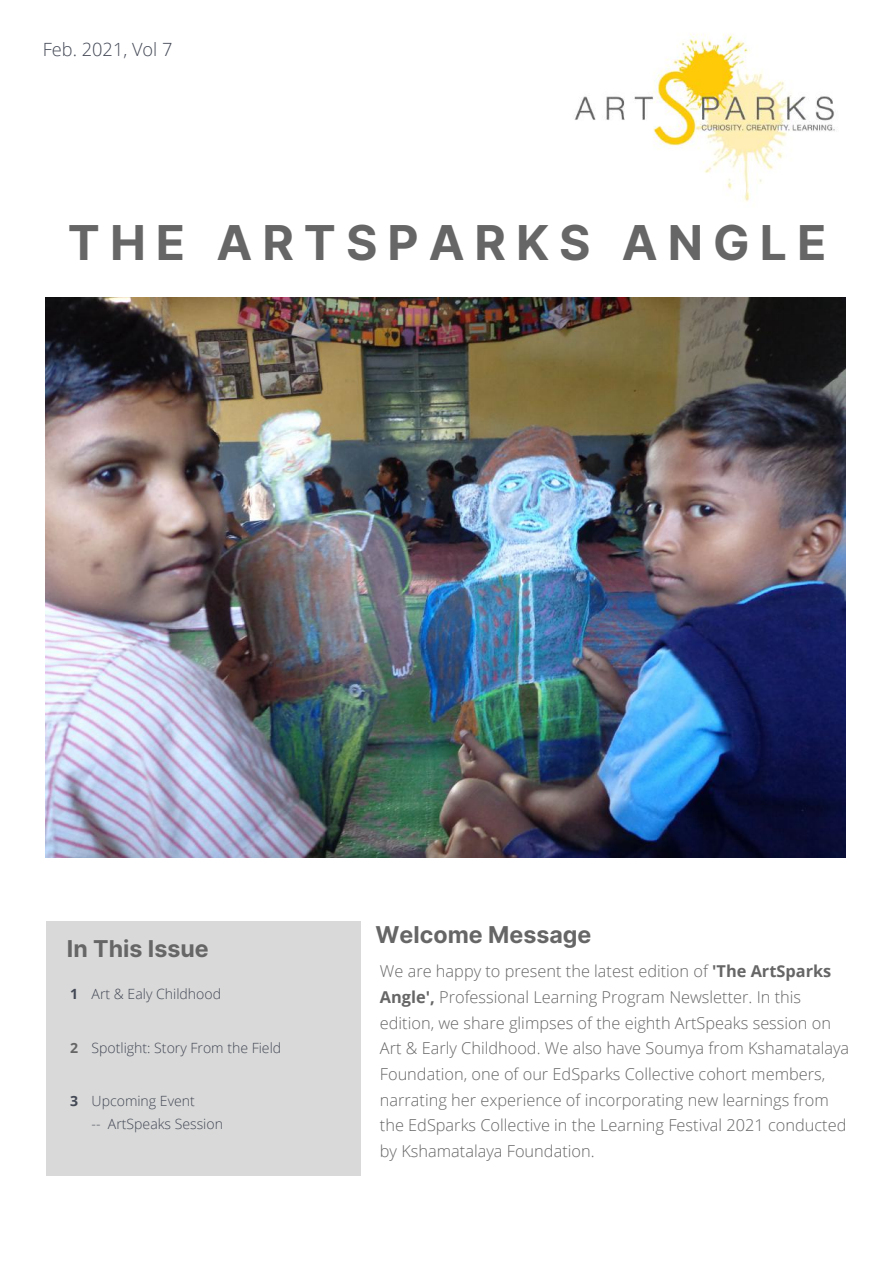
<style>
.page{position:relative;width:894px;height:1264px;background:#fff}
.page>*{position:absolute;margin:0;border:0;box-sizing:border-box;transform-origin:0 0}
.t1{font:700 48px "Inter";letter-spacing:.21em;color:#666}
.t2{font:700 23.25px "Inter";color:#666}
.t3{font:300 18.15px "Open Sans";color:#444956}
.t4{font:300 16.35px/25.7px "Open Sans";color:#666}
.t5{font:300 14.1px/22.5px "Open Sans";color:#444956}
.s1{font-weight:700}
.s2{font-weight:700;color:#666}
</style>
<div class="page">
<img style="left:574px;top:33px;width:272px;height:291px">
<img style="left:46px;top:297px;width:799px;height:560px">
<div style="left:46px;top:921px;width:314px;height:254px;background:#d9d9d9"></div>
<p class="t3" style="left:43px;top:36px;width:131px">Feb. 2021, Vol 7</p>
<h1 class="t1" style="left:68px;top:213px;width:759px">THE ARTSPARKS ANGLE</h1>
<h2 class="t2" style="left:67px;top:934px;width:143px">In This Issue</h2>
<p class="t5" style="left:70px;top:982px;width:152px"><span class="s1">1</span> Art &amp; Ealy Childhood</p>
<p class="t5" style="left:70px;top:1036px;width:212px"><span class="s2">2</span> Spotlight: Story From the Field</p>
<p class="t5" style="left:92px;top:1089px;width:133px;text-indent:-21px"><span class="s1">3</span> Upcoming Event<br>-- ArtSpeaks Session</p>
<h2 class="t2" style="left:375px;top:920px;width:217px">Welcome Message</h2>
<p class="t4" style="left:380px;top:958px;width:471px">We are happy to present the latest edition of <span class="s1">'The ArtSparks Angle',</span> Professional Learning Program Newsletter. In this edition, we share glimpses of the eighth ArtSpeaks session on Art &amp; Early Childhood. We also have Soumya from Kshamatalaya Foundation, one of our EdSparks Collective cohort members, narrating her experience of incorporating new learnings from the EdSparks Collective in the Learning Festival 2021 conducted by Kshamatalaya Foundation.</p>
</div>
